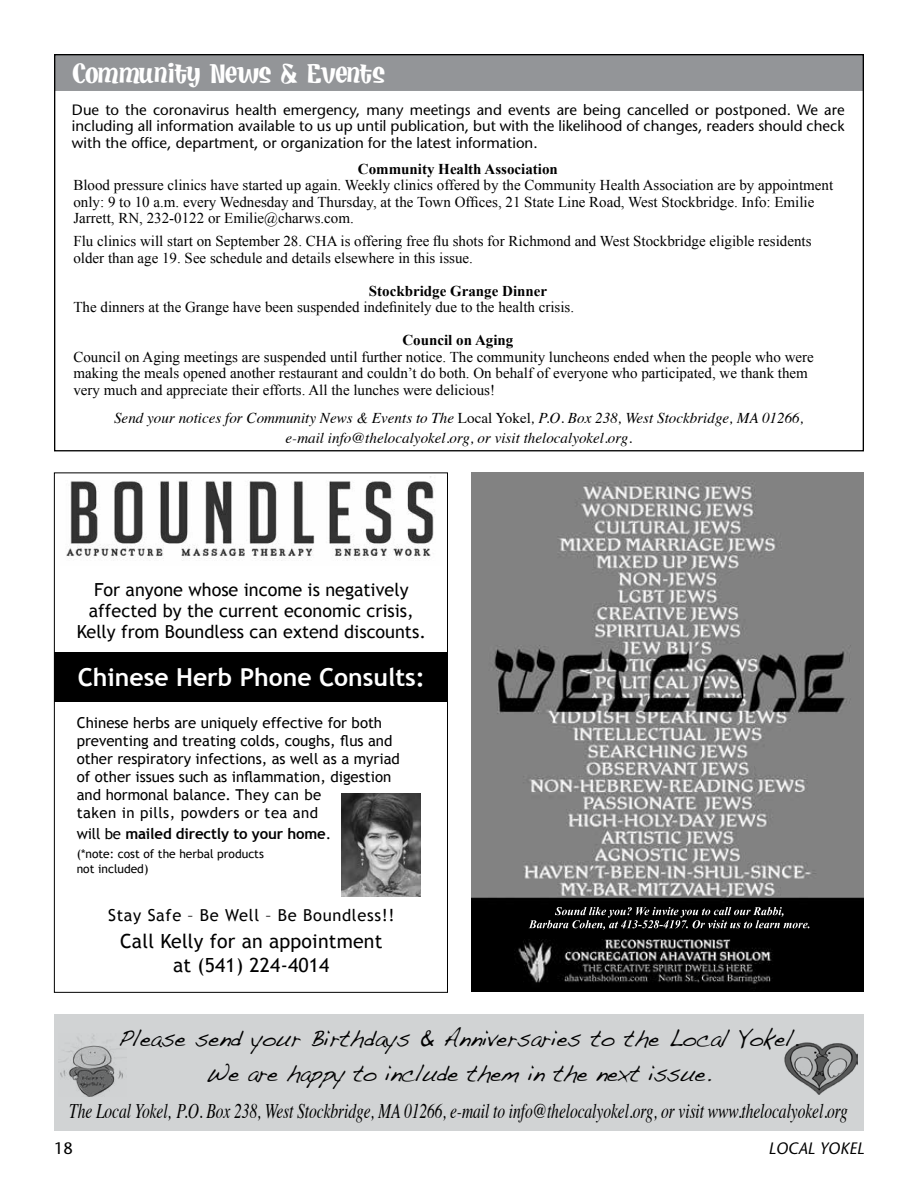
<style>
.page{position:relative;width:918px;height:1188px;background:#fff}
.page>*{position:absolute;margin:0;border:0;box-sizing:border-box;transform-origin:0 0}
.t1{font:29.7px "Hot Fudge BV";letter-spacing:-.02em;color:#fff}
.t2{font:700 24.75px "Trebuchet MS";color:#fff}
.t3{font:23.85px/35.5px "Handwriting Dakota";color:#000;text-align:center;scale:.93 1}
.t4{font:italic 20.7px "Times";letter-spacing:-.005em;color:#000;scale:.75 1}
.t5{font:19.5px/24px "Trebuchet MS";letter-spacing:.01em;color:#000;text-align:center}
.t6{font:18px/21px "Trebuchet MS";color:#000;text-align:center}
.t7{font:16.5px "Trebuchet MS";letter-spacing:.04em;color:#000}
.t8{font:italic 16.5px "Stone Sans";color:#000}
.t9{font:16.5px "Stone Sans";color:#000}
.t10{font:15px/16.5px "Times New Roman";color:#000}
.t11{font:15px/16.5px "Stone Sans";color:#000;text-align:justify}
.t12{font:15px/18px "Trebuchet MS";color:#000}
.t13{font:italic 15px/19.5px "Times";color:#000;text-align:center}
.t14{font:700 15px "Times New Roman";color:#000}
.t15{font:700 15px "Trebuchet MS";letter-spacing:-.01em;color:#000}
.t16{font:12px/15px "Trebuchet MS";color:#000}
.s1{font-style:normal}
.s2{font-weight:400}
</style>
<div class="page">
<hr style="left:54px;top:1129px;width:810px;height:1px;background:#000">
<div style="left:54px;top:54px;width:810px;height:37px;background:#939598"></div>
<div style="left:55px;top:1015px;width:809px;height:116px;background:#d1d3d4"></div>
<img style="left:60px;top:1035px;width:63px;height:62px">
<img style="left:784px;top:1042px;width:73px;height:53px">
<img style="left:471px;top:472px;width:393px;height:520px">
<img style="left:342px;top:794px;width:78px;height:103px">
<div style="left:54px;top:652px;width:393px;height:50px;background:#000"></div>
<img style="left:66px;top:476px;width:369px;height:85px">
<h1 class="t1" style="left:72px;top:58px;width:314px">Community News &amp; Events</h1>
<p class="t11" style="left:72px;top:101px;width:774px">Due to the coronavirus health emergency, many meetings and events are being cancelled or postponed. We are including all information available to us up until publication, but with the likelihood of changes, readers should check with the office, department, or organization for the latest information.</p>
<p class="t14" style="left:358px;top:158px;width:202px">Community Health Association</p>
<p class="t10" style="left:73px;top:177px;width:761px">Blood pressure clinics have started up again. Weekly clinics offered by the Community Health Association are by appointment only: 9 to 10 a.m. every Wednesday and Thursday, at the Town Offices, 21 State Line Road, West Stockbridge. Info: Emilie<br>Jarrett, RN, 232-0122 or Emilie@charws.com.</p>
<p class="t10" style="left:73px;top:233px;width:740px">Flu clinics will start on September 28. CHA is offering free flu shots for Richmond and West Stockbridge eligible residents older than age 19. See schedule and details elsewhere in this issue.</p>
<p class="t14" style="left:369px;top:280px;width:180px">Stockbridge Grange Dinner</p>
<p class="t10" style="left:73px;top:299px;width:502px">The dinners at the Grange have been suspended indefinitely due to the health crisis.</p>
<p class="t14" style="left:402px;top:330px;width:112px">Council on Aging</p>
<p class="t10" style="left:73px;top:348px;width:742px">Council on Aging meetings are suspended until further notice. The community luncheons ended when the people who were making the meals opened another restaurant and couldn’t do both. On behalf of everyone who participated, we thank them very much and appreciate their efforts. All the lunches were delicious!</p>
<p class="t13" style="left:114px;top:407px;width:691px">Send your notices for Community News &amp; Events to The <span class="s1">Local Yokel</span>, P.O. Box 238, West Stockbridge, MA 01266, e-mail info@thelocalyokel.org, or visit thelocalyokel.org.</p>
<p class="t6" style="left:77px;top:579px;width:351px">For anyone whose income is negatively affected by the current economic crisis,<br>Kelly from Boundless can extend discounts.</p>
<h2 class="t2" style="left:78px;top:662px;width:349px">Chinese Herb Phone Consults:</h2>
<p class="t12" style="left:77px;top:714px;width:325px">Chinese herbs are uniquely effective for both preventing and treating colds, coughs, flus and other respiratory infections, as well as a myriad of other issues such as inflammation, digestion and hormonal balance. They can be<br>taken in pills, powders or tea and</p>
<p class="t15" style="left:77px;top:824px;width:256px"><span class="s2">will be</span> mailed directly to your home<span class="s2">.</span></p>
<p class="t16" style="left:77px;top:847px;width:189px">(*note: cost of the herbal products not included)</p>
<p class="t7" style="left:108px;top:906px;width:288px">Stay Safe – Be Well – Be Boundless!!</p>
<h3 class="t5" style="left:120px;top:930px;width:264px">Call Kelly for an appointment at (541) 224-4014</h3>
<h3 class="t3" style="left:118px;top:1020px;width:733px">Please send your Birthdays &amp; Anniversaries to the Local Yokel.<br>We are happy to include them in the next issue.</h3>
<h3 class="t4" style="left:69px;top:1093px;width:1040px">The Local Yokel, P.O. Box 238, West Stockbridge, MA 01266, e-mail to info@thelocalyokel.org, or visit www.thelocalyokel.org</h3>
<p class="t9" style="left:54px;top:1138px;width:20px">18</p>
<p class="t8" style="left:768px;top:1138px;width:97px">LOCAL YOKEL</p>
</div>
